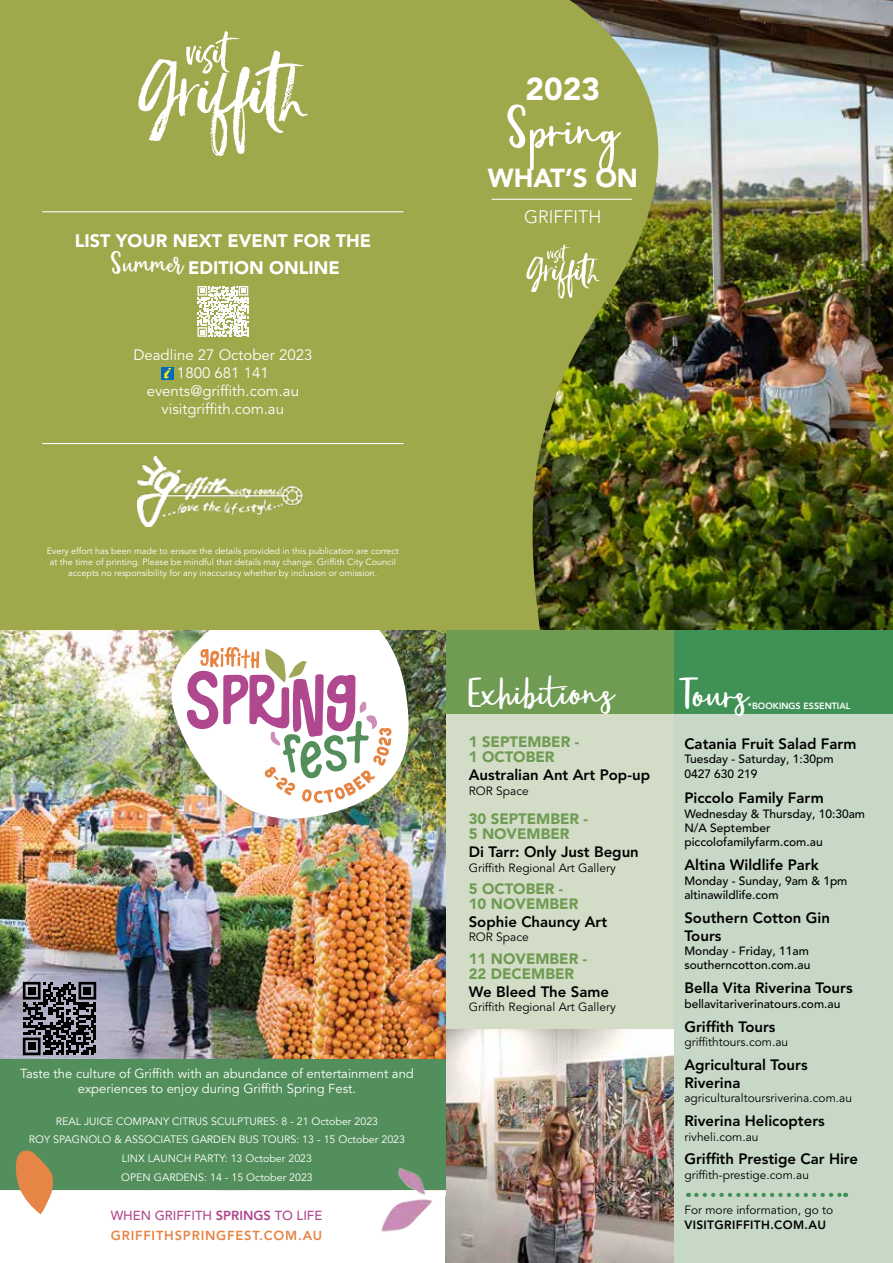
<style>
.page{position:relative;width:893px;height:1263px;background:#fff}
.page>*{position:absolute;margin:0;border:0;box-sizing:border-box;transform-origin:0 0}
.t1{font:59.7px "Adventure";color:#fff}
.t2{font:44.85px "Adventure";color:#fff}
.t3{font:900 31.5px "Avenir LT Pro";color:#fff}
.t4{font:900 25.95px "Avenir LT Pro";color:#fff}
.t5{font:900 18px/27px "Avenir LT Pro";color:#fff;text-align:center}
.t6{font:300 18px "Avenir LT Pro";color:#fff}
.t7{font:800 15px/18px "Avenir LT Pro";color:#000}
.t8{font:900 15px/15px "Avenir LT Pro";color:#6f9b52}
.t9{font:15px/18px "Avenir LT Pro";color:#fff;text-align:center}
.t10{font:13.05px/15.6px "Avenir LT Pro";color:#fff;text-align:center}
.t11{font:800 13.05px/20.9px "Avenir LT Pro";letter-spacing:.06em;color:#e68545}
.t12{font:500 12px/14.4px "Avenir LT Pro";color:#000}
.t13{font:12px "Avenir LT Pro";color:#000}
.t14{font:800 12px "Avenir LT Pro";letter-spacing:.03em;color:#000}
.t15{font:10.65px/18.8px "Avenir LT Pro";color:#fff;text-align:center}
.t16{font:9px/10.8px "Avenir LT Pro";color:#fff;text-align:center}
.t17{font:800 9px "Avenir LT Pro";color:#fff}
.s1{font-family:"Adventure Alt";font-weight:400;font-size:31.5px}
.s2{font-weight:500;color:#b0488f}
.s3{color:#b0488f}
</style>
<div class="page">
<img style="left:682px;top:0;width:211px;height:630px">
<svg style="left:0;top:0;width:682px;height:630px;background:#959e48"></svg>
<svg style="left:138px;top:31px;width:170px;height:125px"></svg>
<img style="left:138px;top:456px;width:168px;height:71px">
<svg style="left:526px;top:244px;width:73px;height:55px;background:#b4bc74"></svg>
<div style="left:446px;top:630px;width:228px;height:633px;background:#d2dcc7"></div>
<div style="left:674px;top:630px;width:219px;height:633px;background:#c7d8c7"></div>
<div style="left:674px;top:630px;width:219px;height:84px;background:#3f9155"></div>
<div style="left:446px;top:630px;width:228px;height:84px;background:#6f9b52"></div>
<img style="left:446px;top:1030px;width:228px;height:233px">
<svg style="left:696px;top:1193px;width:150px;height:4px"></svg>
<img style="left:0;top:630px;width:446px;height:430px">
<svg style="left:0;top:1190px;width:446px;height:6px"></svg>
<div style="left:0;top:1060px;width:446px;height:130px;background:#538f5c"></div>
<img style="left:11px;top:1150px;width:43px;height:65px">
<img style="left:377px;top:1167px;width:59px;height:65px">
<img style="left:170px;top:630px;width:239px;height:190px">
<svg style="left:187px;top:647px;width:204px;height:156px"></svg>
<svg style="left:23px;top:982px;width:73px;height:73px;background:#4b4b53"></svg>
<div style="left:28px;top:987px;width:8px;height:7px;background:#000"></div>
<div style="left:84px;top:987px;width:7px;height:7px;background:#000"></div>
<div style="left:28px;top:1042px;width:8px;height:8px;background:#000"></div>
<hr style="left:492px;top:199px;width:140px;height:1px;background:#fff">
<hr style="left:42px;top:211px;width:362px;height:1px;background:#fff">
<hr style="left:42px;top:443px;width:362px;height:1px;background:#fff">
<div style="left:161px;top:367px;width:13px;height:13px;background:#006bb7"></div>
<svg style="left:163px;top:368px;width:8px;height:10px"></svg>
<svg style="left:197px;top:286px;width:51px;height:51px"></svg>
<p class="t5" style="left:75px;top:227px;width:298px">LIST YOUR NEXT EVENT FOR THE<br><span class="s1">Summer</span> EDITION ONLINE</p>
<p class="t9" style="left:133px;top:346px;width:180px">Deadline 27 October 2023<br>1800 681 141 events@griffith.com.au visitgriffith.com.au</p>
<p class="t16" style="left:47px;top:546px;width:354px">Every effort has been made to ensure the details provided in this publication are correct at the time of printing. Please be mindful that details may change. Griffith City Council accepts no responsibility for any inaccuracy whether by inclusion or omission.</p>
<p class="t10" style="left:20px;top:1065px;width:395px">Taste the culture of Griffith with an abundance of entertainment and experiences to enjoy during Griffith Spring Fest.</p>
<p class="t15" style="left:29px;top:1112px;width:378px">REAL JUICE COMPANY CITRUS SCULPTURES: 8 - 21 October 2023<br>ROY SPAGNOLO &amp; ASSOCIATES GARDEN BUS TOURS: 13 - 15 October 2023<br>LINX LAUNCH PARTY: 13 October 2023<br>OPEN GARDENS: 14 - 15 October 2023</p>
<p class="t11" style="left:111px;top:1204px;width:213px"><span class="s2">WHEN GRIFFITH</span> <span class="s3">SPRINGS</span> <span class="s2">TO LIFE<br></span>GRIFFITHSPRINGFEST.COM.AU</p>
<h3 class="t3" style="left:526px;top:70px;width:76px">2023</h3>
<h1 class="t1" style="left:507px;top:100px;width:113px">Spring</h1>
<h3 class="t4" style="left:488px;top:162px;width:152px">WHAT’S ON</h3>
<p class="t6" style="left:524px;top:206px;width:79px">GRIFFITH</p>
<h2 class="t2" style="left:469px;top:670px;width:147px">Exhibitions</h2>
<p class="t8" style="left:469px;top:734px;width:112px">1 SEPTEMBER -<br>1 OCTOBER</p>
<p class="t7" style="left:469px;top:766px;width:183px">Australian Ant Art Pop-up</p>
<p class="t13" style="left:469px;top:783px;width:62px">ROR Space</p>
<p class="t8" style="left:469px;top:812px;width:121px">30 SEPTEMBER -<br>5 NOVEMBER</p>
<p class="t7" style="left:469px;top:843px;width:172px">Di Tarr: Only Just Begun</p>
<p class="t13" style="left:469px;top:860px;width:149px">Griffith Regional Art Gallery</p>
<p class="t8" style="left:469px;top:881px;width:111px">5 OCTOBER -<br>10 NOVEMBER</p>
<p class="t7" style="left:469px;top:913px;width:140px">Sophie Chauncy Art</p>
<p class="t13" style="left:469px;top:930px;width:62px">ROR Space</p>
<p class="t8" style="left:469px;top:951px;width:120px">11 NOVEMBER -<br>22 DECEMBER</p>
<p class="t7" style="left:469px;top:982px;width:142px">We Bleed The Same</p>
<p class="t13" style="left:469px;top:1000px;width:149px">Griffith Regional Art Gallery</p>
<h2 class="t2" style="left:684px;top:673px;width:65px">Tours</h2>
<p class="t17" style="left:748px;top:701px;width:104px">*BOOKINGS ESSENTIAL</p>
<p class="t7" style="left:684px;top:735px;width:174px">Catania Fruit Salad Farm</p>
<p class="t12" style="left:684px;top:752px;width:151px">Tuesday - Saturday, 1:30pm<br>0427 630 219</p>
<p class="t7" style="left:684px;top:789px;width:141px">Piccolo Family Farm</p>
<p class="t12" style="left:684px;top:806px;width:182px">Wednesday &amp; Thursday, 10:30am<br>N/A September piccolofamilyfarm.com.au</p>
<p class="t7" style="left:684px;top:856px;width:136px">Altina Wildlife Park</p>
<p class="t12" style="left:684px;top:873px;width:165px">Monday - Sunday, 9am &amp; 1pm altinawildlife.com</p>
<p class="t7" style="left:684px;top:909px;width:147px">Southern Cotton Gin<br>Tours</p>
<p class="t12" style="left:684px;top:944px;width:127px">Monday - Friday, 11am southerncotton.com.au</p>
<p class="t7" style="left:684px;top:979px;width:170px">Bella Vita Riverina Tours</p>
<p class="t12" style="left:684px;top:996px;width:157px">bellavitariverinatours.com.au</p>
<p class="t7" style="left:684px;top:1017px;width:93px">Griffith Tours</p>
<p class="t13" style="left:684px;top:1035px;width:105px">griffithtours.com.au</p>
<p class="t7" style="left:684px;top:1056px;width:125px">Agricultural Tours<br>Riverina</p>
<p class="t13" style="left:684px;top:1091px;width:169px">agriculturaltoursriverina.com.au</p>
<p class="t7" style="left:684px;top:1112px;width:142px">Riverina Helicopters</p>
<p class="t13" style="left:684px;top:1129px;width:76px">rivheli.com.au</p>
<p class="t7" style="left:684px;top:1150px;width:175px">Griffith Prestige Car Hire</p>
<p class="t13" style="left:684px;top:1167px;width:126px">griffith-prestige.com.au</p>
<p class="t13" style="left:684px;top:1203px;width:150px">For more information, go to</p>
<p class="t14" style="left:684px;top:1218px;width:143px">VISITGRIFFITH.COM.AU</p>
</div>
